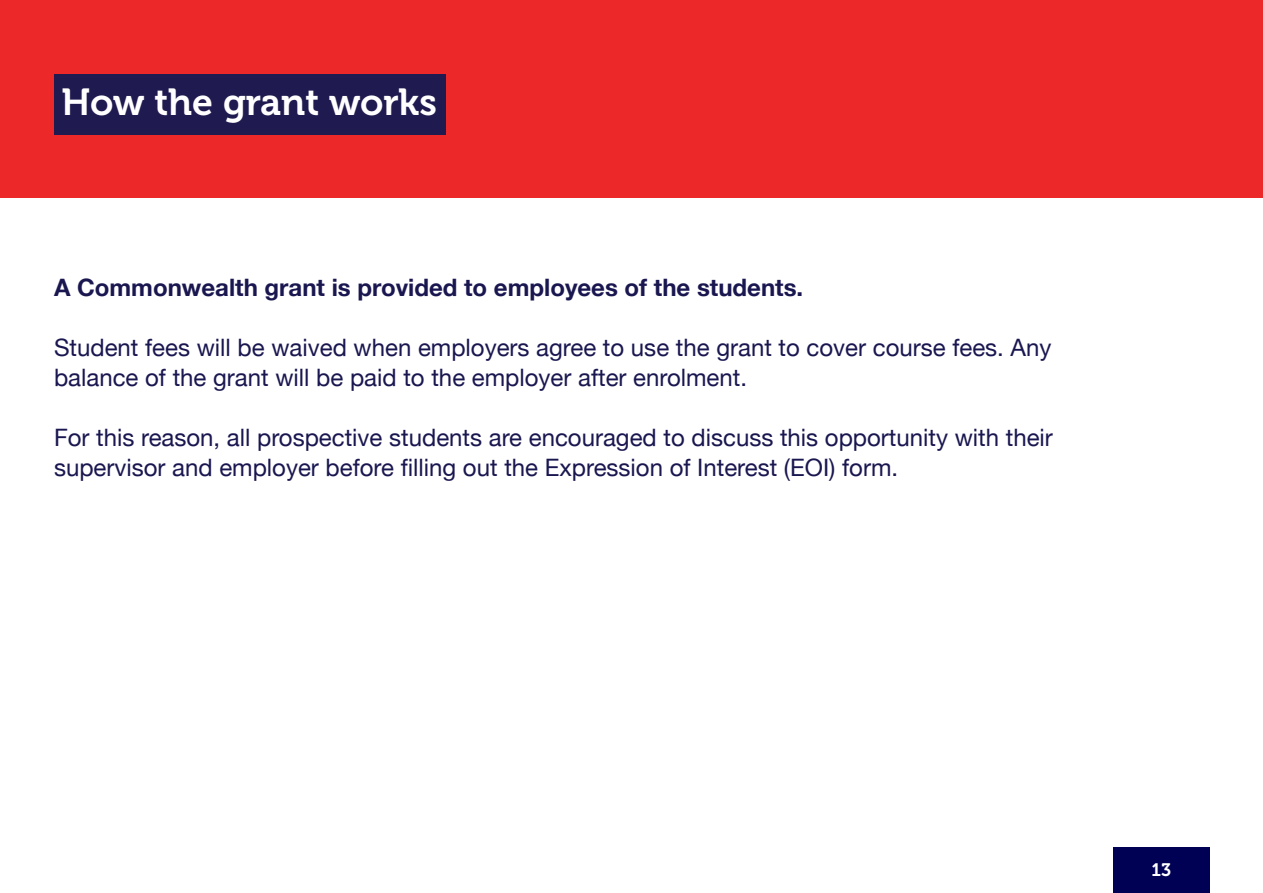
<style>
.page{position:relative;width:1263px;height:893px;background:#fff}
.page>*{position:absolute;margin:0;border:0;box-sizing:border-box;transform-origin:0 0}
.t1{font:37.5px "Museo 700";color:#fff}
.t2{font:24px/30px "Helvetica Neue";color:#1a1750}
.t3{font:700 24px "Helvetica Neue";color:#1a1750}
.t4{font:18px "Museo 700";color:#fff}
</style>
<div class="page">
<div style="left:0;top:0;width:1263px;height:198px;background:#ed2828"></div>
<div style="left:1113px;top:848px;width:96px;height:45px;background:#000054"></div>
<div style="left:54px;top:74px;width:392px;height:61px;background:#1f1a4f"></div>
<h1 class="t1" style="left:62px;top:81px;width:377px">How the grant works</h1>
<p class="t3" style="left:54px;top:268px;width:751px">A Commonwealth grant is provided to employees of the students.</p>
<p class="t2" style="left:54px;top:333px;width:999px">Student fees will be waived when employers agree to use the grant to cover course fees. Any balance of the grant will be paid to the employer after enrolment.</p>
<p class="t2" style="left:54px;top:423px;width:1000px">For this reason, all prospective students are encouraged to discuss this opportunity with their supervisor and employer before filling out the Expression of Interest (EOI) form.</p>
<p class="t4" style="left:1151px;top:860px;width:21px">13</p>
</div>
